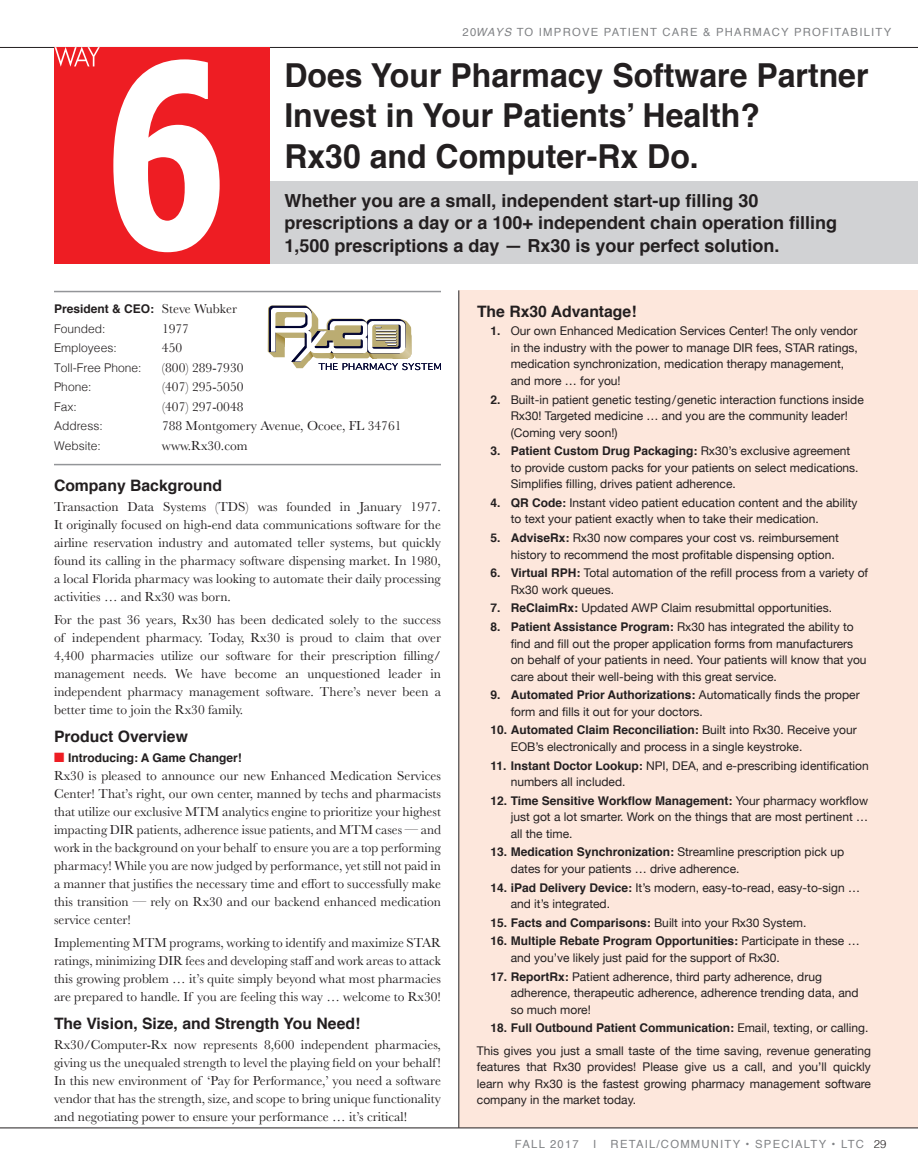
<style>
.page{position:relative;width:918px;height:1175px;background:#fff}
.page>*{position:absolute;margin:0;border:0;box-sizing:border-box;transform-origin:0 0}
.t1{font:700 33px/40.5px "Helvetica";color:#231f20}
.t2{font:700 18px/22.5px "Helvetica";color:#231f20}
.t3{font:700 15.75px "Helvetica";color:#231f20}
.t4{font:13.5px/18px "Baskerville";color:#231f20;text-align:justify}
.t5{font:12px/16.5px "Helvetica Neue";color:#231f20}
.t6{font:700 12px/19.5px "Helvetica";color:#231f20}
.t7{font:300 12px "Helvetica";color:#231f20}
.t8{font:11.25px "Helvetica";letter-spacing:.11em;color:#808285}
.s1{font-style:italic}
.s2{font-family:"Baskerville";font-weight:400;font-size:13.5px}
.s3{font-weight:300}
.s4{color:#ee1d23}
.s5{font-family:"Helvetica";font-weight:700}
.s6{font-family:"Helvetica Neue";font-weight:400}
.s7{font-weight:300;color:#231f20}
</style>
<div class="page">
<hr style="left:0;top:47px;width:918px;height:1px;background:#231f20">
<div style="left:459px;top:290px;width:459px;height:837px;background:#fde7dc"></div>
<div style="left:55px;top:181px;width:863px;height:82px;background:#d1d2d4"></div>
<hr style="left:54px;top:291px;width:387px;height:1px;background:#939598">
<div style="left:54px;top:47px;width:216px;height:216px;background:#ee1d23"></div>
<svg style="left:113px;top:59px;width:107px;height:193px"></svg>
<svg style="left:55px;top:47px;width:45px;height:20px"></svg>
<hr style="left:54px;top:464px;width:387px;height:1px;background:#939598">
<svg style="left:268px;top:305px;width:173px;height:65px"></svg>
<hr style="left:0;top:1127px;width:918px;height:1px;background:#231f20">
<hr style="left:459px;top:290px;width:1px;height:837px;background:#231f20">
<p class="t8" style="left:463px;top:23px;width:430px">20<span class="s1">WAYS</span> TO IMPROVE PATIENT CARE &amp; PHARMACY PROFITABILITY</p>
<h1 class="t1" style="left:284px;top:55px;width:586px">Does Your Pharmacy Software Partner<br>Invest in Your Patients’ Health?<br>Rx30 and Computer-Rx Do.</h1>
<h2 class="t2" style="left:284px;top:189px;width:554px">Whether you are a small, independent start-up filling 30 prescriptions a day or a 100+ independent chain operation filling<br>1,500 prescriptions a day — Rx30 is your perfect solution.</h2>
<p class="t6" style="left:54px;top:299px;width:184px">President &amp; CEO: <span class="s2">Steve Wubker<br></span><span class="s3">Founded:</span></p>
<p class="t4" style="left:162px;top:320px;width:28px">1977</p>
<p class="t7" style="left:54px;top:338px;width:64px">Employees:</p>
<p class="t4" style="left:162px;top:339px;width:22px">450</p>
<p class="t7" style="left:54px;top:357px;width:89px">Toll-Free Phone:</p>
<p class="t4" style="left:162px;top:359px;width:83px">(800) 289-7930</p>
<p class="t7" style="left:54px;top:377px;width:39px">Phone:</p>
<p class="t4" style="left:162px;top:378px;width:83px">(407) 295-5050</p>
<p class="t7" style="left:54px;top:396px;width:24px">Fax:</p>
<p class="t4" style="left:162px;top:398px;width:83px">(407) 297-0048</p>
<p class="t7" style="left:54px;top:416px;width:50px">Address:</p>
<p class="t4" style="left:162px;top:417px;width:241px">788 Montgomery Avenue, Ocoee, FL 34761</p>
<p class="t7" style="left:54px;top:435px;width:48px">Website:</p>
<p class="t4" style="left:162px;top:437px;width:87px">www.Rx30.com</p>
<p class="t3" style="left:54px;top:473px;width:170px">Company Background</p>
<p class="t4" style="left:54px;top:497px;width:389px">Transaction Data Systems (TDS) was founded in January 1977.<br>It originally focused on high-end data communications software for the airline reservation industry and automated teller systems, but quickly found its calling in the pharmacy software dispensing market. In 1980, a local Florida pharmacy was looking to automate their daily processing activities … and Rx30 was born.</p>
<p class="t4" style="left:54px;top:611px;width:389px">For the past 36 years, Rx30 has been dedicated solely to the success of independent pharmacy. Today, Rx30 is proud to claim that over 4,400 pharmacies utilize our software for their prescription filling/ management needs. We have become an unquestioned leader in independent pharmacy management software. There’s never been a better time to join the Rx30 family.</p>
<p class="t3" style="left:54px;top:724px;width:135px">Product Overview</p>
<p class="t6" style="left:54px;top:748px;width:189px"><span class="s4">■</span> Introducing: A Game Changer!</p>
<p class="t4" style="left:54px;top:766px;width:389px">Rx30 is pleased to announce our new Enhanced Medication Services Center! That’s right, our own center, manned by techs and pharmacists that utilize our exclusive MTM analytics engine to prioritize your highest impacting DIR patients, adherence issue patients, and MTM cases — and work in the background on your behalf to ensure you are a top performing pharmacy! While you are now judged by performance, yet still not paid in a manner that justifies the necessary time and effort to successfully make this transition — rely on Rx30 and our backend enhanced medication service center!</p>
<p class="t4" style="left:54px;top:934px;width:389px">Implementing MTM programs, working to identify and maximize STAR ratings, minimizing DIR fees and developing staff and work areas to attack this growing problem … it’s quite simply beyond what most pharmacies are prepared to handle. If you are feeling this way … welcome to Rx30!</p>
<p class="t3" style="left:54px;top:1010px;width:308px">The Vision, Size, and Strength You Need!</p>
<p class="t4" style="left:54px;top:1035px;width:389px">Rx30/Computer-Rx now represents 8,600 independent pharmacies, giving us the unequaled strength to level the playing field on your behalf!<br>In this new environment of ‘Pay for Performance,’ you need a software vendor that has the strength, size, and scope to bring unique functionality and negotiating power to ensure your performance … it’s critical!</p>
<p class="t3" style="left:477px;top:299px;width:161px">The Rx30 Advantage!</p>
<p class="t5" style="left:511px;top:323px;width:349px;text-indent:-20px"><span class="s5">1.</span> Our own Enhanced Medication Services Center! The only vendor in the industry with the power to manage DIR fees, STAR ratings, medication synchronization, medication therapy management, and more … for you!</p>
<p class="t5" style="left:511px;top:392px;width:355px;text-indent:-20px"><span class="s5">2.</span> Built-in patient genetic testing/genetic interaction functions inside<br>Rx30! Targeted medicine … and you are the community leader! (Coming very soon!)</p>
<p class="t6" style="left:490px;top:441px;width:361px">3. Patient Custom Drug Packaging: <span class="s6">Rx30’s exclusive agreement</span></p>
<p class="t5" style="left:511px;top:460px;width:349px">to provide custom packs for your patients on select medications.<br>Simplifies filling, drives patient adherence.</p>
<p class="t5" style="left:511px;top:495px;width:348px;text-indent:-20px"><span class="s5">4. QR Code:</span> Instant video patient education content and the ability to text your patient exactly when to take their medication.</p>
<p class="t5" style="left:511px;top:530px;width:330px;text-indent:-20px"><span class="s5">5. AdviseRx:</span> Rx30 now compares your cost vs. reimbursement history to recommend the most profitable dispensing option.</p>
<p class="t5" style="left:511px;top:565px;width:359px;text-indent:-20px"><span class="s5">6. Virtual RPH:</span> Total automation of the refill process from a variety of<br>Rx30 work queues.</p>
<p class="t5" style="left:490px;top:600px;width:343px"><span class="s5">7. ReClaimRx:</span> Updated AWP Claim resubmittal opportunities.</p>
<p class="t5" style="left:511px;top:619px;width:357px;text-indent:-20px"><span class="s5">8. Patient Assistance Program:</span> Rx30 has integrated the ability to find and fill out the proper application forms from manufacturers on behalf of your patients in need. Your patients will know that you care about their well-being with this great service.</p>
<p class="t6" style="left:490px;top:685px;width:371px">9. Automated Prior Authorizations: <span class="s6">Automatically finds the proper</span></p>
<p class="t5" style="left:511px;top:704px;width:194px">form and fills it out for your doctors.</p>
<p class="t6" style="left:490px;top:720px;width:368px">10. Automated Claim Reconciliation: <span class="s6">Built into Rx30. Receive your</span></p>
<p class="t5" style="left:511px;top:739px;width:293px">EOB’s electronically and process in a single keystroke.</p>
<p class="t5" style="left:511px;top:757px;width:360px;text-indent:-20px"><span class="s5">11. Instant Doctor Lookup:</span> NPI, DEA, and e-prescribing identification numbers all included.</p>
<p class="t6" style="left:490px;top:791px;width:379px">12. Time Sensitive Workflow Management: <span class="s6">Your pharmacy workflow</span></p>
<p class="t5" style="left:511px;top:809px;width:359px">just got a lot smarter. Work on the things that are most pertinent … all the time.</p>
<p class="t6" style="left:490px;top:842px;width:355px">13. Medication Synchronization: <span class="s6">Streamline prescription pick up</span></p>
<p class="t5" style="left:511px;top:861px;width:230px">dates for your patients … drive adherence.</p>
<p class="t5" style="left:511px;top:879px;width:351px;text-indent:-20px"><span class="s5">14. iPad Delivery Device:</span> It’s modern, easy-to-read, easy-to-sign … and it’s integrated.</p>
<p class="t5" style="left:490px;top:915px;width:317px"><span class="s5">15. Facts and Comparisons:</span> Built into your Rx30 System.</p>
<p class="t6" style="left:490px;top:931px;width:371px">16. Multiple Rebate Program Opportunities: <span class="s6">Participate in these …</span></p>
<p class="t5" style="left:511px;top:950px;width:271px">and you’ve likely just paid for the support of Rx30.</p>
<p class="t5" style="left:511px;top:968px;width:349px;text-indent:-20px"><span class="s5">17. ReportRx:</span> Patient adherence, third party adherence, drug adherence, therapeutic adherence, adherence trending data, and so much more!</p>
<p class="t6" style="left:490px;top:1018px;width:380px">18. Full Outbound Patient Communication: <span class="s6">Email, texting, or calling.</span></p>
<p class="t5" style="left:477px;top:1043px;width:396px;text-align:justify">This gives you just a small taste of the time saving, revenue generating features that Rx30 provides! Please give us a call, and you’ll quickly learn why Rx30 is the fastest growing pharmacy management software company in the market today.</p>
<p class="t8" style="left:515px;top:1135px;width:65px">FALL 2017</p>
<p class="t8" style="left:593px;top:1135px;width:5px">I</p>
<p class="t8" style="left:611px;top:1135px;width:277px">RETAIL/COMMUNITY • SPECIALTY • LTC <span class="s7">29</span></p>
</div>
